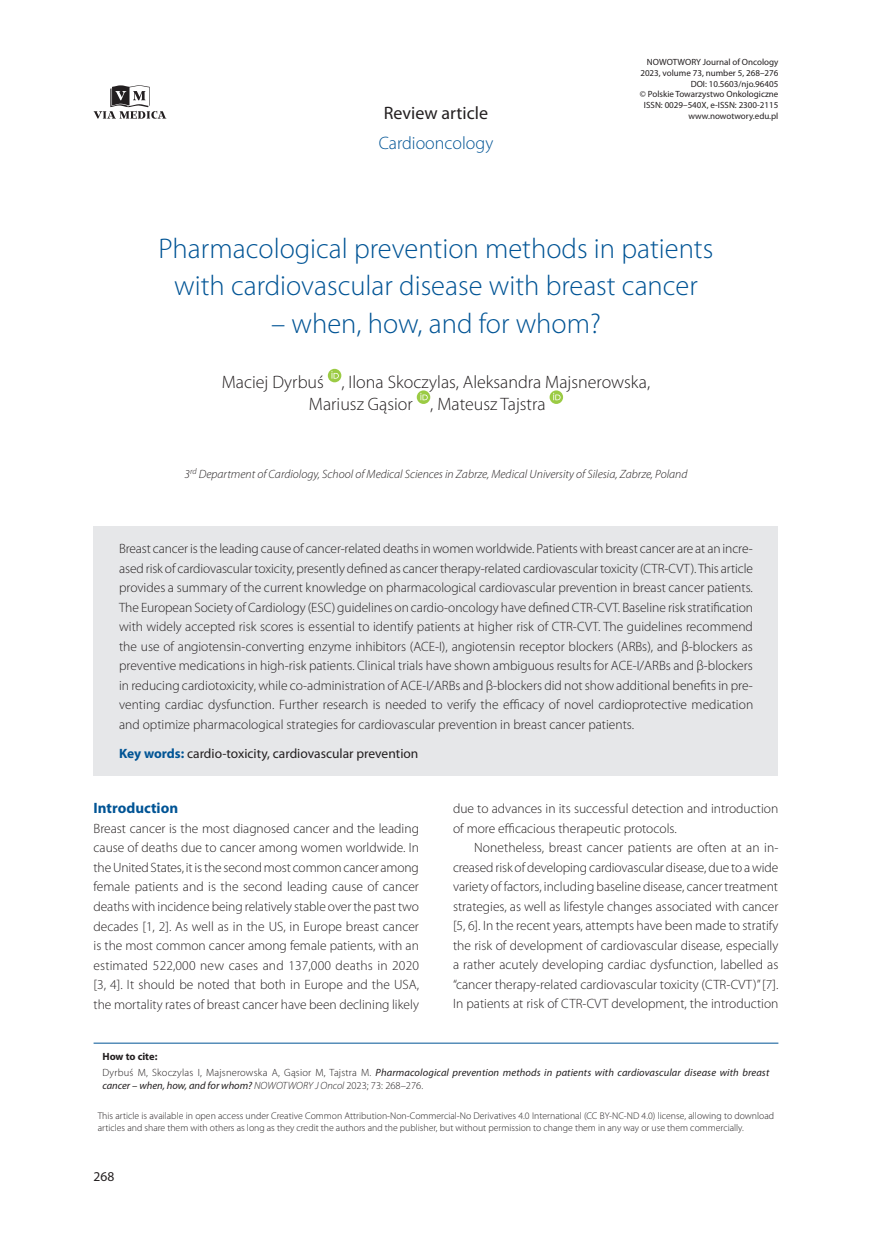
<style>
.page{position:relative;width:872px;height:1234px;background:#fff}
.page>*{position:absolute;margin:0;border:0;box-sizing:border-box;transform-origin:0 0}
._02_Tytul{font:300 28.5px/37.5px "Myriad Pro";color:#005495;text-align:center}
._03_Autor{font:300 18px/21.6px "Myriad Pro";color:#231f20}
.t1{font:300 18px "Myriad Pro";color:#005495}
.t2{font:18px "Myriad Pro";color:#231f20}
._12_Srodtytul_1{font:700 15px "Myriad Pro";color:#005495}
._06_Streszczenie_tek{font:300 13.5px/19.5px "Myriad Pro";color:#231f20;text-align:justify}
._08_Tekst_bez_wcieci{font:300 13.5px/19.5px "Myriad Pro";color:#231f20;text-align:justify}
._08_Tekst{font:300 13.5px/19.5px "Myriad Pro";color:#231f20;text-align:justify}
._06_Streszczenie_slo{font:13.5px "Myriad Pro";color:#231f20}
._03_Afiliacje_kopia{font:italic 300 12px "Myriad Pro";color:#231f20}
.t3{font:italic 10.5px/12.6px "Myriad Pro";letter-spacing:.015em;color:#231f20}
.t4{font:700 10.5px "Myriad Pro";letter-spacing:-.005em;color:#231f20}
.t5{font:300 9.75px/11.7px "Myriad Pro";color:#231f20}
.t6{font:9px/10.8px "Myriad Pro";color:#231f20;text-align:right}
.s1{font-weight:700;color:#005495}
.s2{font-weight:300;font-style:normal}
.s3{font-weight:300}
</style>
<div class="page">
<svg style="left:94px;top:85px;width:72px;height:34px"></svg>
<svg style="left:328px;top:369px;width:13px;height:13px"></svg>
<svg style="left:331px;top:371px;width:8px;height:7px"></svg>
<svg style="left:417px;top:390px;width:13px;height:14px"></svg>
<svg style="left:420px;top:392px;width:8px;height:8px"></svg>
<svg style="left:549px;top:390px;width:14px;height:14px"></svg>
<svg style="left:553px;top:392px;width:7px;height:8px"></svg>
<div style="left:94px;top:526px;width:684px;height:249px;background:#e6e7e9"></div>
<hr style="left:94px;top:1042px;width:684px;height:1px;background:#005495">
<h2 class="t2" style="left:384px;top:102px;width:106px">Review article</h2>
<h2 class="t1" style="left:379px;top:132px;width:116px">Cardiooncology</h2>
<p class="t6" style="left:640px;top:56px;width:140px">NOWOTWORY Journal of Oncology<br>2023, volume 73, number 5, 268–276<br>DOI: 10.5603/njo.96405<br>© Polskie Towarzystwo Onkologiczne<br>ISSN: 0029–540X, e-ISSN: 2300-2115 www.nowotwory.edu.pl</p>
<p class="_02_Tytul" style="left:159px;top:229px;width:556px">Pharmacological prevention methods in patients with cardiovascular disease with breast cancer</p>
<p class="_02_Tytul" style="left:271px;top:304px;width:331px">– when, how, and for whom?</p>
<p class="_03_Autor" style="left:309px;top:371px;width:343px;text-indent:-87px">Maciej Dyrbuś , Ilona Skoczylas, Aleksandra Majsnerowska,<br>Mariusz Gąsior , Mateusz Tajstra</p>
<p class="_03_Afiliacje_kopia" style="left:184px;top:466px;width:504px">3<sup>rd</sup> Department of Cardiology, School of Medical Sciences in Zabrze, Medical University of Silesia, Zabrze, Poland</p>
<p class="_06_Streszczenie_tek" style="left:119px;top:538px;width:635px">Breast cancer is the leading cause of cancer-related deaths in women worldwide. Patients with breast cancer are at an incre&shy;ased risk of cardiovascular toxicity, presently defined as cancer therapy-related cardiovascular toxicity (CTR-CVT). This article provides a summary of the current knowledge on pharmacological cardiovascular prevention in breast cancer patients.<br>The European Society of Cardiology (ESC) guidelines on cardio-oncology have defined CTR-CVT. Baseline risk stratification with widely accepted risk scores is essential to identify patients at higher risk of CTR-CVT. The guidelines recommend the use of angiotensin-converting enzyme inhibitors (ACE-I), angiotensin receptor blockers (ARBs), and β-blockers as preventive medications in high-risk patients. Clinical trials have shown ambiguous results for ACE-I/ARBs and β-blockers in reducing cardiotoxicity, while co-administration of ACE-I/ARBs and β-blockers did not show additional benefits in pre&shy;venting cardiac dysfunction. Further research is needed to verify the efficacy of novel cardioprotective medication and optimize pharmacological strategies for cardiovascular prevention in breast cancer patients.</p>
<p class="_06_Streszczenie_slo" style="left:119px;top:745px;width:301px"><span class="s1">Key words:</span> cardio-toxicity, cardiovascular prevention</p>
<p class="_12_Srodtytul_1" style="left:94px;top:798px;width:86px">Introduction</p>
<p class="_08_Tekst_bez_wcieci" style="left:94px;top:818px;width:327px">Breast cancer is the most diagnosed cancer and the leading cause of deaths due to cancer among women worldwide. In the United States, it is the second most common cancer among female patients and is the second leading cause of cancer deaths with incidence being relatively stable over the past two decades [1, 2]. As well as in the US, in Europe breast cancer is the most common cancer among female patients, with an estimated 522,000 new cases and 137,000 deaths in 2020 [3, 4]. It should be noted that both in Europe and the USA, the mortality rates of breast cancer have been declining likely</p>
<p class="_08_Tekst_bez_wcieci" style="left:453px;top:798px;width:327px">due to advances in its successful detection and introduction of more efficacious therapeutic protocols.</p>
<p class="_08_Tekst" style="left:453px;top:837px;width:327px;text-indent:21px">Nonetheless, breast cancer patients are often at an in&shy;creased risk of developing cardiovascular disease, due to a wide variety of factors, including baseline disease, cancer treatment strategies, as well as lifestyle changes associated with cancer [5, 6]. In the recent years, attempts have been made to stratify the risk of development of cardiovascular disease, especially a rather acutely developing cardiac dysfunction, labelled as “cancer therapy-related cardiovascular toxicity (CTR-CVT)” [7].<br>In patients at risk of CTR-CVT development, the introduction</p>
<p class="t4" style="left:102px;top:1048px;width:56px">How to cite:</p>
<p class="t3" style="left:102px;top:1066px;width:668px"><span class="s2">Dyrbuś M, Skoczylas I, Majsnerowska A, Gąsior M, Tajstra M.</span> Pharmacological prevention methods in patients with cardiovascular disease with breast cancer – when, how, and for whom? <span class="s3">NOWOTWORY J Oncol</span> <span class="s2">2023; 73: 268–276.</span></p>
<p class="t5" style="left:98px;top:1109px;width:678px">This article is available in open access under Creative Common Attribution-Non-Commercial-No Derivatives 4.0 International (CC BY-NC-ND 4.0) license, allowing to download articles and share them with others as long as they credit the authors and the publisher, but without permission to change them in any way or use them commercially.</p>
<p class="_06_Streszczenie_slo" style="left:94px;top:1168px;width:22px">268</p>
</div>
